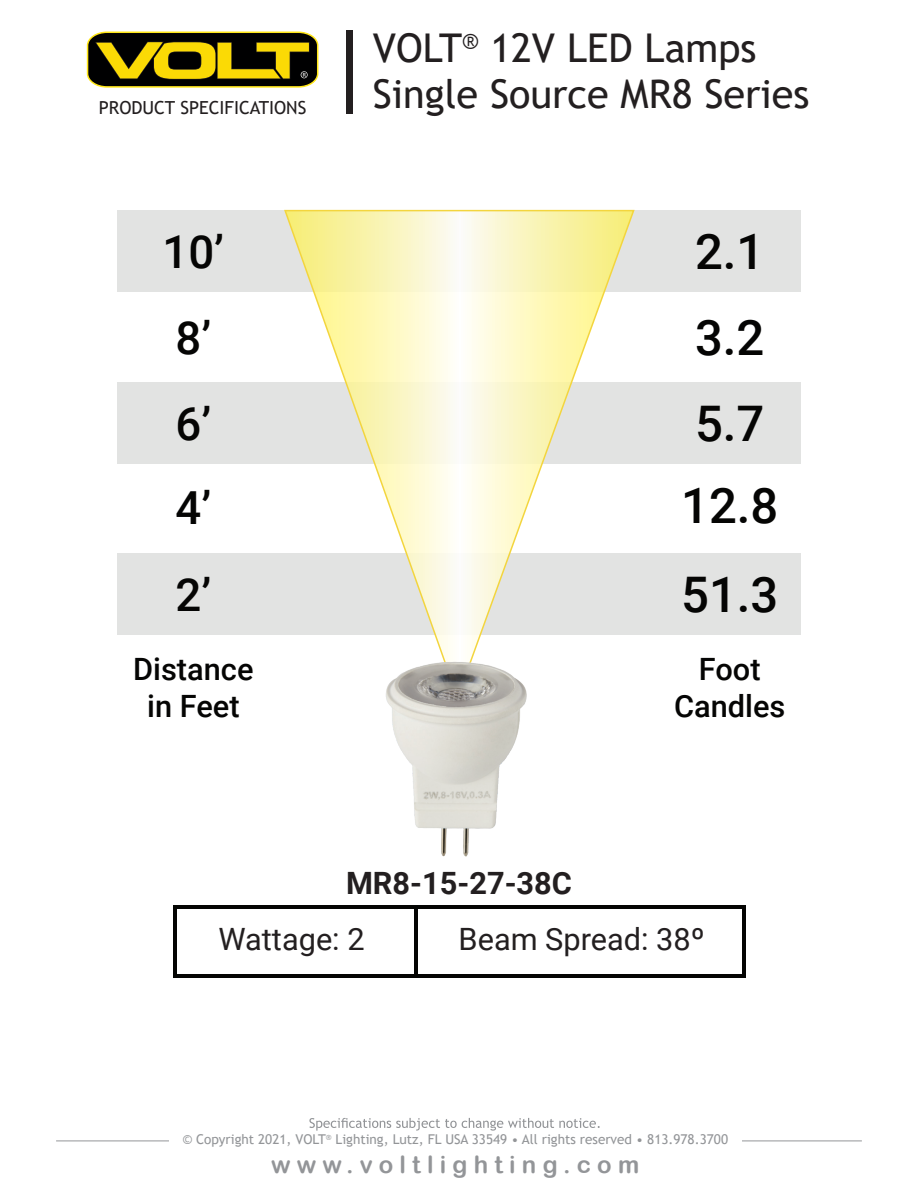
<style>
.page{position:relative;width:918px;height:1188px;background:#fff}
.page>*{position:absolute;margin:0;border:0;box-sizing:border-box;transform-origin:0 0}
.t1{font:500 49.05px/86.1px "Roboto";color:#050504;text-align:justify}
.t2{font:500 45.6px/85.8px "Roboto";color:#050504}
.t3{font:39.6px/45.6px "Trebuchet MS";color:#231f20}
.t4{font:500 30.75px/36.9px "Roboto";color:#050504;text-align:center}
.t5{font:30.75px "Roboto";color:#231f20}
.t6{font:700 30.75px "Roboto";color:#231f20}
.t7{font:24px "Arial Rounded MT Bold";letter-spacing:.26em;color:#939598}
.t8{font:18px "Trebuchet MS";color:#231f20}
.t9{font:13.5px "Trebuchet MS";color:#939598}
</style>
<div class="page">
<div style="left:117px;top:383px;width:684px;height:81px;background:#e2e3e2"></div>
<div style="left:117px;top:554px;width:684px;height:81px;background:#e2e3e2"></div>
<div style="left:117px;top:211px;width:684px;height:81px;background:#e2e3e2"></div>
<svg style="left:283px;top:209px;width:353px;height:452px"></svg>
<img style="left:386px;top:661px;width:141px;height:196px">
<hr style="left:173px;top:906px;width:573px;height:3px;background:#040503">
<hr style="left:414px;top:907px;width:4px;height:69px;background:#040503">
<hr style="left:173px;top:907px;width:3px;height:69px;background:#040503">
<hr style="left:742px;top:907px;width:4px;height:69px;background:#040503">
<hr style="left:173px;top:974px;width:573px;height:3px;background:#040503">
<svg style="left:86px;top:31px;width:233px;height:57px;background:#6a5e0f"></svg>
<div style="left:346px;top:30px;width:7px;height:84px;background:#231f20"></div>
<hr style="left:56px;top:1141px;width:806px;height:1px;background:#939598">
<div style="left:169px;top:1118px;width:572px;height:70px;background:#fff"></div>
<svg style="left:309px;top:1118px;width:291px;height:13px"></svg>
<h3 class="t8" style="left:99px;top:96px;width:209px">PRODUCT SPECIFICATIONS</h3>
<h3 class="t3" style="left:373px;top:25px;width:438px">VOLT<sup>®</sup> 12V LED Lamps<br>Single Source MR8 Series</h3>
<h2 class="t2" style="left:163px;top:208px;width:63px">10’<br>8’<br>6’<br>4’<br>2’</h2>
<h1 class="t1" style="left:695px;top:207px;width:71px">2.1<br>3.2<br>5.7</h1>
<h1 class="t1" style="left:681px;top:460px;width:99px;line-height:88.8px">12.8<br>51.3</h1>
<h3 class="t4" style="left:133px;top:650px;width:122px">Distance in Feet</h3>
<h3 class="t4" style="left:674px;top:650px;width:113px">Foot<br>Candles</h3>
<h3 class="t6" style="left:346px;top:861px;width:227px">MR8-15-27-38C</h3>
<h3 class="t5" style="left:218px;top:918px;width:148px">Wattage: 2</h3>
<h3 class="t5" style="left:459px;top:918px;width:248px">Beam Spread: 38º</h3>
<p class="t9" style="left:182px;top:1131px;width:547px">© Copyright 2021, VOLT<sup>®</sup> Lighting, Lutz, FL USA 33549 • All rights reserved • 813.978.3700</p>
<h3 class="t7" style="left:271px;top:1150px;width:370px">www.voltlighting.com</h3>
</div>
